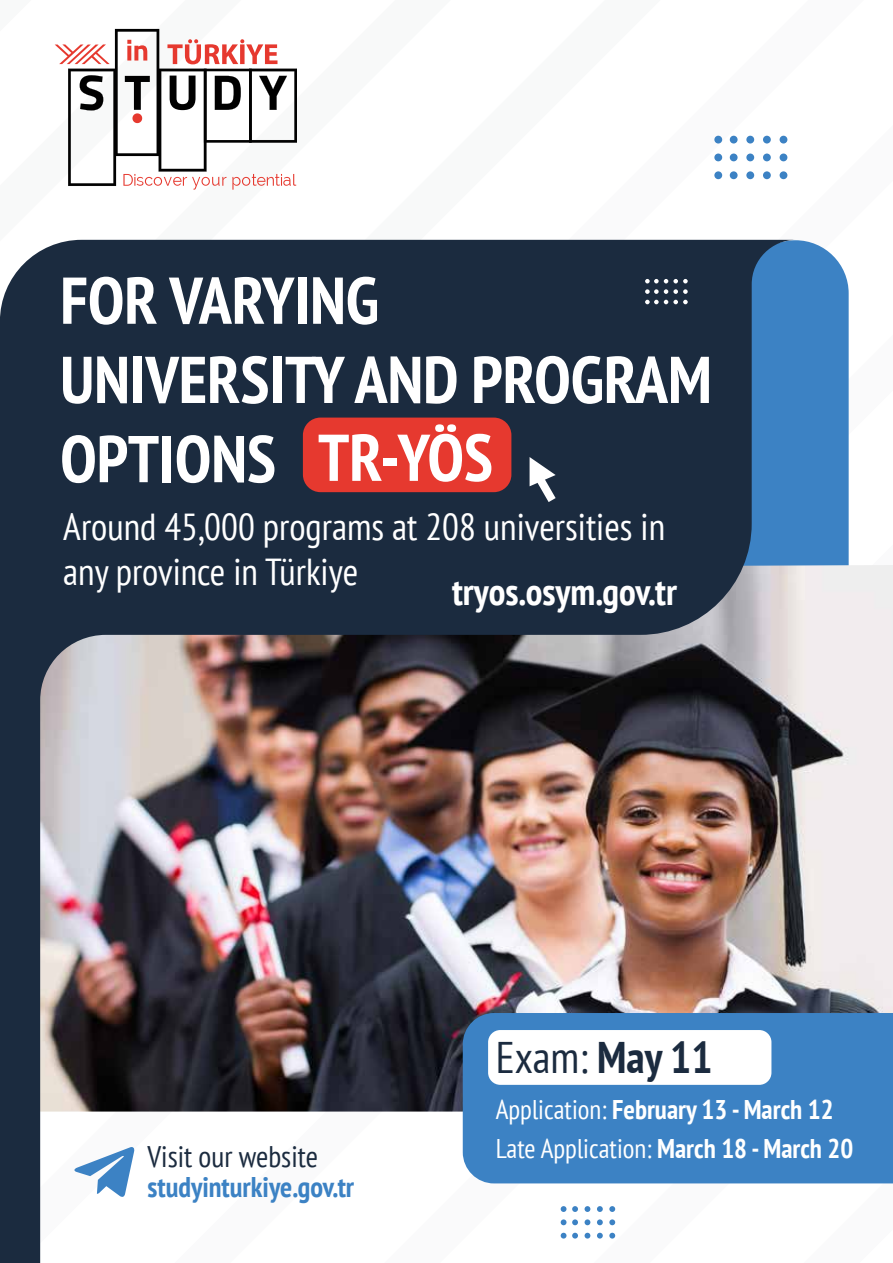
<style>
.page{position:relative;width:893px;height:1263px;background:#fff}
.page>*{position:absolute;margin:0;border:0;box-sizing:border-box;transform-origin:0 0}
.t1{font:700 condensed 66px/79.2px "PT Sans";color:#fff}
.t2{font:condensed 44.25px "PT Sans";color:#1b2b3f}
.t3{font:condensed 37.5px/45px "PT Sans";color:#fff}
.t4{font:700 condensed 37.5px "PT Sans";color:#fff}
.t5{font:condensed 29.7px "PT Sans";color:#1b2b3f}
.t6{font:700 condensed 28.5px "PT Sans";color:#3c82c4}
.t7{font:700 condensed 27px/38.5px "PT Sans";color:#fff}
.s1{font-weight:700}
.s2{font-weight:400}
</style>
<div class="page">
<div style="left:796px;top:240px;width:53px;height:325px;background:#3c82c4"></div>
<img style="left:796px;top:565px;width:97px;height:448px">
<img style="left:0;top:240px;width:796px;height:1023px">
<div style="left:730px;top:136px;width:8px;height:8px;background:#3c82c4;border-radius:50%"></div>
<div style="left:730px;top:154px;width:8px;height:7px;background:#3c82c4;border-radius:50%"></div>
<div style="left:730px;top:171px;width:8px;height:8px;background:#3c82c4;border-radius:50%"></div>
<div style="left:714px;top:136px;width:8px;height:8px;background:#3c82c4;border-radius:50%"></div>
<div style="left:714px;top:154px;width:8px;height:7px;background:#3c82c4;border-radius:50%"></div>
<div style="left:714px;top:171px;width:8px;height:8px;background:#3c82c4;border-radius:50%"></div>
<div style="left:746px;top:136px;width:8px;height:8px;background:#3c82c4;border-radius:50%"></div>
<div style="left:746px;top:154px;width:8px;height:7px;background:#3c82c4;border-radius:50%"></div>
<div style="left:746px;top:171px;width:8px;height:8px;background:#3c82c4;border-radius:50%"></div>
<div style="left:763px;top:136px;width:8px;height:8px;background:#3c82c4;border-radius:50%"></div>
<div style="left:763px;top:154px;width:8px;height:7px;background:#3c82c4;border-radius:50%"></div>
<div style="left:763px;top:171px;width:8px;height:8px;background:#3c82c4;border-radius:50%"></div>
<div style="left:780px;top:136px;width:7px;height:8px;background:#3c82c4;border-radius:50%"></div>
<div style="left:780px;top:154px;width:7px;height:7px;background:#3c82c4;border-radius:50%"></div>
<div style="left:780px;top:171px;width:7px;height:8px;background:#3c82c4;border-radius:50%"></div>
<svg style="left:645px;top:279px;width:43px;height:4px"></svg>
<svg style="left:645px;top:289px;width:43px;height:5px"></svg>
<svg style="left:645px;top:300px;width:43px;height:4px"></svg>
<div style="left:303px;top:418px;width:208px;height:74px;background:#e6392f;border-radius:18px"></div>
<svg style="left:530px;top:457px;width:26px;height:45px"></svg>
<svg style="left:55px;top:28px;width:242px;height:162px"></svg>
<svg style="left:74px;top:1146px;width:61px;height:51px"></svg>
<div style="left:463px;top:1013px;width:430px;height:170px;background:#3c82c4"></div>
<div style="left:488px;top:1030px;width:283px;height:55px;background:#fff;border-radius:12px"></div>
<svg style="left:572px;top:1206px;width:6px;height:6px"></svg>
<svg style="left:572px;top:1219px;width:6px;height:6px"></svg>
<svg style="left:572px;top:1233px;width:6px;height:5px"></svg>
<svg style="left:561px;top:1206px;width:5px;height:6px"></svg>
<svg style="left:561px;top:1219px;width:5px;height:6px"></svg>
<svg style="left:561px;top:1233px;width:5px;height:5px"></svg>
<svg style="left:585px;top:1206px;width:5px;height:6px"></svg>
<svg style="left:585px;top:1219px;width:5px;height:6px"></svg>
<svg style="left:585px;top:1233px;width:5px;height:5px"></svg>
<svg style="left:597px;top:1206px;width:6px;height:6px"></svg>
<svg style="left:597px;top:1219px;width:6px;height:6px"></svg>
<svg style="left:597px;top:1233px;width:6px;height:5px"></svg>
<svg style="left:609px;top:1206px;width:6px;height:6px"></svg>
<svg style="left:609px;top:1219px;width:6px;height:6px"></svg>
<svg style="left:609px;top:1233px;width:6px;height:5px"></svg>
<h1 class="t1" style="left:60px;top:260px;width:653px">FOR VARYING<br>UNIVERSITY AND PROGRAM<br>OPTIONS TR-YÖS</h1>
<h3 class="t3" style="left:63px;top:503px;width:603px">Around 45,000 programs at 208 universities in any province in Türkiye</h3>
<h3 class="t4" style="left:452px;top:567px;width:226px">tryos.osym.gov.tr</h3>
<p class="t5" style="left:147px;top:1137px;width:172px">Visit our website</p>
<p class="t6" style="left:147px;top:1168px;width:208px">studyinturkiye.gov.tr</p>
<h2 class="t2" style="left:496px;top:1029px;width:218px">Exam: <span class="s1">May 11</span></h2>
<p class="t7" style="left:496px;top:1090px;width:359px"><span class="s2">Application:</span> February 13 - March 12<br><span class="s2">Late Application:</span> March 18 - March 20</p>
</div>
